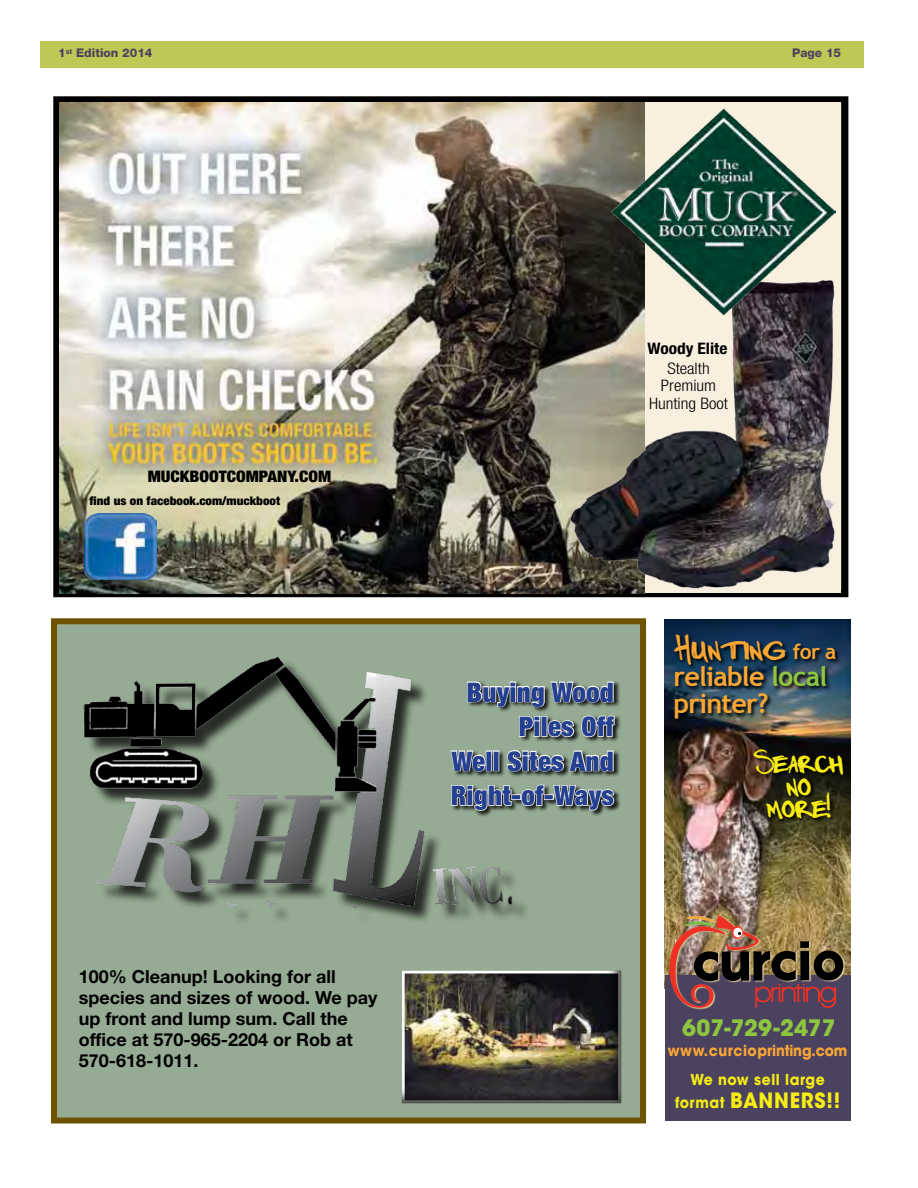
<style>
.page{position:relative;width:918px;height:1188px;background:#fff}
.page>*{position:absolute;margin:0;border:0;box-sizing:border-box;transform-origin:0 0}
.t1{font:36px "Twin Marker";letter-spacing:-.01em;color:#faa634}
.t2{font:33px "Twin Marker";letter-spacing:-.03em;color:#f7ec13}
.t3{font:900 condensed 27px/34.5px "Helvetica Neue LT Std";letter-spacing:.01em;color:#25408f;text-align:right}
.t4{font:700 27px/27px "Trebuchet MS";letter-spacing:-.03em;color:#faa634}
.t5{font:700 22.5px "ITC Avant Garde Std";color:#8dc63f}
.t6{font:700 21px "ITC Avant Garde Std";letter-spacing:.04em;color:#f7ec13;scale:.93 1}
.t7{font:700 18px/21px "Helvetica Neue LT Std";color:#000}
.t8{font:300 condensed 15.9px/17.2px "Helvetica Neue";color:#000;text-align:center;scale:1.09 1}
.t9{font:900 condensed 15.9px "Helvetica Neue";color:#000;scale:1.09 1}
.t10{font:700 condensed 15.9px "Helvetica Neue";color:#000;scale:1.09 1}
.t11{font:700 15px "ITC Avant Garde Std";color:#faa634;scale:.93 1}
.t12{font:700 15px "ITC Avant Garde Std";letter-spacing:.04em;color:#f7ec13;scale:.93 1}
.t13{font:900 condensed 12px "Helvetica Neue";color:#000;scale:1.09 1}
.t14{font:800 12px "Helvetica Neue LT Std";color:#4b425f}
.s1{font-family:"Trebuchet MS";font-weight:700;font-size:21px}
.s2{color:#8dc63f}
.s3{font-size:15px}
</style>
<div class="page">
<div style="left:40px;top:41px;width:824px;height:27px;background:#bfc855"></div>
<div style="left:53px;top:96px;width:795px;height:501px;border:7px solid #000"></div>
<img style="left:60px;top:103px;width:585px;height:490px">
<img style="left:557px;top:268px;width:285px;height:330px">
<img style="left:85px;top:514px;width:71px;height:65px">
<img style="left:611px;top:109px;width:225px;height:205px">
<div style="left:51px;top:618px;width:595px;height:506px;background:#96ab93;border:6px solid #6e5200"></div>
<img style="left:665px;top:620px;width:185px;height:355px">
<img style="left:673px;top:633px;width:168px;height:91px">
<svg style="left:752px;top:749px;width:97px;height:76px;background:#252115"></svg>
<div style="left:665px;top:975px;width:185px;height:145px;background:#4b425f"></div>
<svg style="left:692px;top:916px;width:153px;height:94px"></svg>
<div style="left:722px;top:991px;width:64px;height:20px;background:#4b425f"></div>
<img style="left:669px;top:915px;width:174px;height:93px">
<img style="left:83px;top:657px;width:443px;height:264px">
<div style="left:400px;top:969px;width:222px;height:135px;background:#000;opacity:.75"></div>
<div style="left:450px;top:681px;width:171px;height:137px;background:#000;opacity:.83"></div>
<svg style="left:450px;top:665px;width:165px;height:164px"></svg>
<p class="t14" style="left:58px;top:46px;width:96px">1<sup>st</sup> Edition 2014</p>
<p class="t14" style="left:792px;top:46px;width:50px">Page 15</p>
<p class="t9" style="left:148px;top:466px;width:170px">MUCKBOOTCOMPANY.COM</p>
<p class="t13" style="left:90px;top:493px;width:176px">find us on facebook.com/muckboot</p>
<p class="t7" style="left:79px;top:965px;width:300px">100% Cleanup! Looking for all species and sizes of wood. We pay up front and lump sum. Call the office at 570-965-2204 or Rob at<br>570-618-1011.</p>
<p class="t10" style="left:648px;top:339px;width:75px">Woody Elite</p>
<p class="t8" style="left:649px;top:360px;width:74px">Stealth<br>Premium<br>Hunting Boot</p>
<h3 class="t3" style="left:451px;top:674px;width:165px">Buying Wood<br>Piles Off<br>Well Sites And<br>Right-of-Ways</h3>
<h1 class="t1" style="left:674px;top:627px;width:164px">Hunting <span class="s1">for a</span></h1>
<h3 class="t4" style="left:674px;top:663px;width:155px">reliable <span class="s2">local </span>printer?</h3>
<h2 class="t2" style="left:754px;top:743px;width:91px">Search</h2>
<h2 class="t2" style="left:786px;top:765px;width:27px">no</h2>
<h2 class="t2" style="left:766px;top:788px;width:67px">more!</h2>
<p class="t5" style="left:682px;top:1013px;width:155px">607-729-2477</p>
<p class="t11" style="left:668px;top:1041px;width:195px">www.curcioprinting.com</p>
<p class="t12" style="left:690px;top:1070px;width:146px">We now sell large</p>
<p class="t6" style="left:675px;top:1086px;width:179px"><span class="s3">format</span> BANNERS!!</p>
</div>
